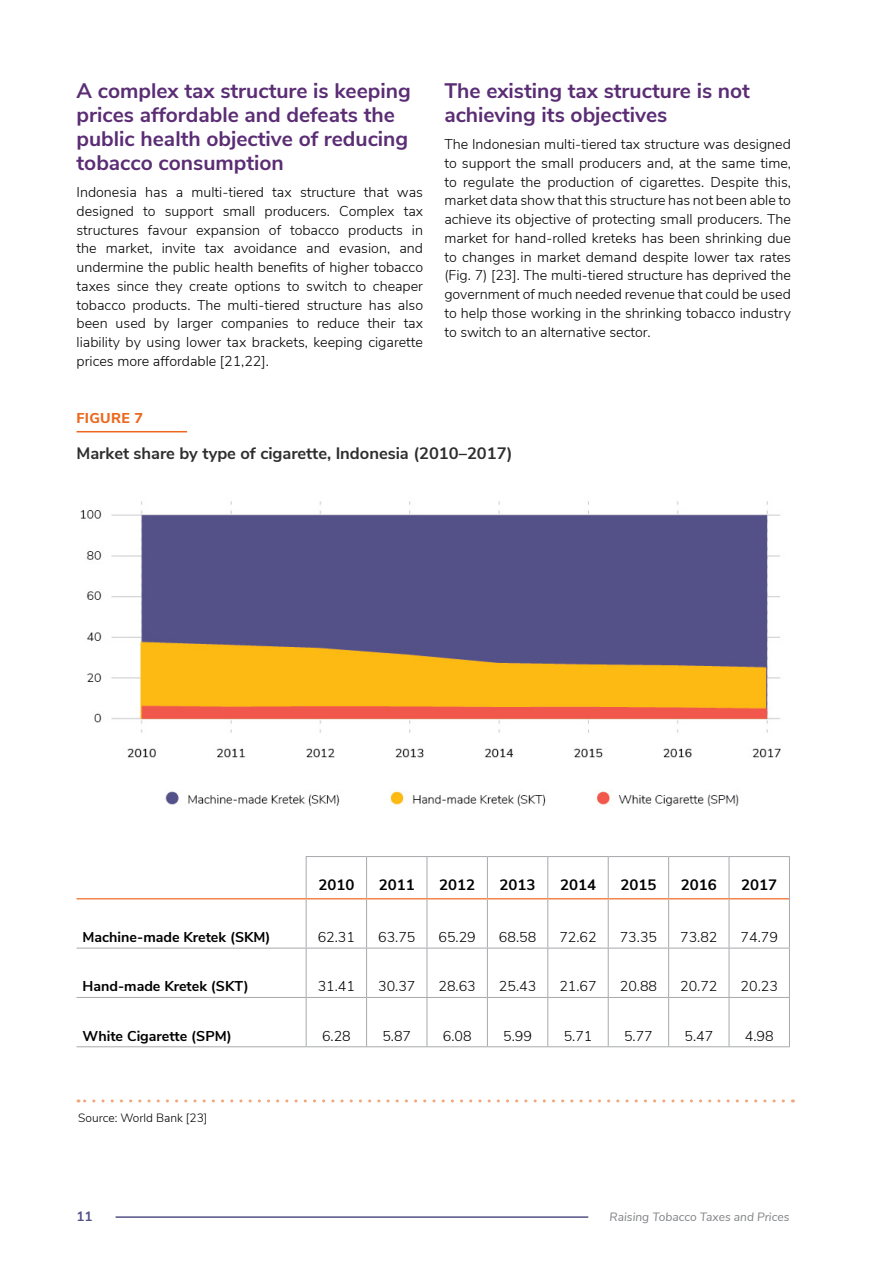
<style>
.page{position:relative;width:893px;height:1263px;background:#fff}
.page>*{position:absolute;margin:0;border:0;box-sizing:border-box;transform-origin:0 0}
.t1{font:700 21px/24px "Nunito Sans";color:#5b2d75}
.t2{font:700 16.5px "Nunito Sans";color:#2e2e2f}
.t3{font:700 15px "Nunito Sans";color:#000}
.t4{font:300 14.25px/18.8px "Nunito Sans";color:#000;text-align:justify}
.t5{font:700 14.25px "Nunito Sans";color:#000}
.t6{font:800 14.25px "Nunito Sans";letter-spacing:.02em;color:#ec681e}
.t7{font:700 13.5px "Nunito Sans";color:#545188}
.t8{font:italic 12px "Nunito Sans";color:#808285}
.t9{font:300 12px "Nunito Sans";color:#000}
</style>
<div class="page">
<hr style="left:116px;top:1216px;width:472px;height:2px;background:#545188">
<hr style="left:77px;top:431px;width:110px;height:1px;background:#ec681e">
<svg style="left:78px;top:1099px;width:705px;height:3px"></svg>
<svg style="left:305px;top:856px;width:424px;height:42px"></svg>
<hr style="left:77px;top:948px;width:229px;height:1px;background:#a7a9ac">
<hr style="left:306px;top:948px;width:61px;height:1px;background:#a7a9ac">
<hr style="left:367px;top:948px;width:60px;height:1px;background:#a7a9ac">
<hr style="left:427px;top:948px;width:60px;height:1px;background:#a7a9ac">
<hr style="left:487px;top:948px;width:61px;height:1px;background:#a7a9ac">
<hr style="left:548px;top:948px;width:60px;height:1px;background:#a7a9ac">
<hr style="left:608px;top:948px;width:61px;height:1px;background:#a7a9ac">
<hr style="left:669px;top:948px;width:60px;height:1px;background:#a7a9ac">
<hr style="left:729px;top:948px;width:61px;height:1px;background:#a7a9ac">
<hr style="left:77px;top:997px;width:229px;height:1px;background:#a7a9ac">
<hr style="left:306px;top:997px;width:61px;height:1px;background:#a7a9ac">
<hr style="left:367px;top:997px;width:60px;height:1px;background:#a7a9ac">
<hr style="left:427px;top:997px;width:60px;height:1px;background:#a7a9ac">
<hr style="left:487px;top:997px;width:61px;height:1px;background:#a7a9ac">
<hr style="left:548px;top:997px;width:60px;height:1px;background:#a7a9ac">
<hr style="left:608px;top:997px;width:61px;height:1px;background:#a7a9ac">
<hr style="left:669px;top:997px;width:60px;height:1px;background:#a7a9ac">
<hr style="left:729px;top:997px;width:61px;height:1px;background:#a7a9ac">
<hr style="left:77px;top:1046px;width:229px;height:1px;background:#a7a9ac">
<hr style="left:306px;top:1046px;width:61px;height:1px;background:#a7a9ac">
<hr style="left:367px;top:1046px;width:60px;height:1px;background:#a7a9ac">
<hr style="left:427px;top:1046px;width:60px;height:1px;background:#a7a9ac">
<hr style="left:487px;top:1046px;width:61px;height:1px;background:#a7a9ac">
<hr style="left:548px;top:1046px;width:60px;height:1px;background:#a7a9ac">
<hr style="left:608px;top:1046px;width:61px;height:1px;background:#a7a9ac">
<hr style="left:669px;top:1046px;width:60px;height:1px;background:#a7a9ac">
<hr style="left:729px;top:1046px;width:61px;height:1px;background:#a7a9ac">
<hr style="left:306px;top:857px;width:1px;height:41px;background:#a7a9ac">
<hr style="left:366px;top:857px;width:1px;height:41px;background:#a7a9ac">
<hr style="left:427px;top:857px;width:1px;height:41px;background:#a7a9ac">
<hr style="left:487px;top:857px;width:1px;height:41px;background:#a7a9ac">
<hr style="left:547px;top:857px;width:1px;height:41px;background:#a7a9ac">
<hr style="left:608px;top:857px;width:1px;height:41px;background:#a7a9ac">
<hr style="left:668px;top:857px;width:1px;height:41px;background:#a7a9ac">
<hr style="left:729px;top:857px;width:1px;height:41px;background:#a7a9ac">
<hr style="left:306px;top:899px;width:1px;height:49px;background:#a7a9ac">
<hr style="left:366px;top:899px;width:1px;height:49px;background:#a7a9ac">
<hr style="left:427px;top:899px;width:1px;height:49px;background:#a7a9ac">
<hr style="left:487px;top:899px;width:1px;height:49px;background:#a7a9ac">
<hr style="left:547px;top:899px;width:1px;height:49px;background:#a7a9ac">
<hr style="left:608px;top:899px;width:1px;height:49px;background:#a7a9ac">
<hr style="left:668px;top:899px;width:1px;height:49px;background:#a7a9ac">
<hr style="left:729px;top:899px;width:1px;height:49px;background:#a7a9ac">
<hr style="left:306px;top:948px;width:1px;height:49px;background:#a7a9ac">
<hr style="left:366px;top:948px;width:1px;height:49px;background:#a7a9ac">
<hr style="left:427px;top:948px;width:1px;height:49px;background:#a7a9ac">
<hr style="left:487px;top:948px;width:1px;height:49px;background:#a7a9ac">
<hr style="left:547px;top:948px;width:1px;height:49px;background:#a7a9ac">
<hr style="left:608px;top:948px;width:1px;height:49px;background:#a7a9ac">
<hr style="left:668px;top:948px;width:1px;height:49px;background:#a7a9ac">
<hr style="left:729px;top:948px;width:1px;height:49px;background:#a7a9ac">
<hr style="left:306px;top:998px;width:1px;height:48px;background:#a7a9ac">
<hr style="left:366px;top:998px;width:1px;height:48px;background:#a7a9ac">
<hr style="left:427px;top:998px;width:1px;height:48px;background:#a7a9ac">
<hr style="left:487px;top:998px;width:1px;height:48px;background:#a7a9ac">
<hr style="left:547px;top:998px;width:1px;height:48px;background:#a7a9ac">
<hr style="left:608px;top:998px;width:1px;height:48px;background:#a7a9ac">
<hr style="left:668px;top:998px;width:1px;height:48px;background:#a7a9ac">
<hr style="left:729px;top:998px;width:1px;height:48px;background:#a7a9ac">
<hr style="left:306px;top:856px;width:61px;height:1px;background:#a7a9ac">
<hr style="left:367px;top:856px;width:60px;height:1px;background:#a7a9ac">
<hr style="left:427px;top:856px;width:60px;height:1px;background:#a7a9ac">
<hr style="left:487px;top:856px;width:61px;height:1px;background:#a7a9ac">
<hr style="left:548px;top:856px;width:60px;height:1px;background:#a7a9ac">
<hr style="left:608px;top:856px;width:61px;height:1px;background:#a7a9ac">
<hr style="left:669px;top:856px;width:60px;height:1px;background:#a7a9ac">
<hr style="left:729px;top:856px;width:61px;height:1px;background:#a7a9ac">
<hr style="left:789px;top:857px;width:1px;height:42px;background:#a7a9ac">
<hr style="left:789px;top:899px;width:1px;height:49px;background:#a7a9ac">
<hr style="left:789px;top:948px;width:1px;height:49px;background:#a7a9ac">
<hr style="left:789px;top:998px;width:1px;height:48px;background:#a7a9ac">
<hr style="left:77px;top:898px;width:229px;height:1px;background:#f0864b">
<hr style="left:306px;top:898px;width:61px;height:1px;background:#f0864b">
<hr style="left:367px;top:898px;width:60px;height:1px;background:#f0864b">
<hr style="left:427px;top:898px;width:60px;height:1px;background:#f0864b">
<hr style="left:487px;top:898px;width:61px;height:1px;background:#f0864b">
<hr style="left:548px;top:898px;width:60px;height:1px;background:#f0864b">
<hr style="left:608px;top:898px;width:61px;height:1px;background:#f0864b">
<hr style="left:669px;top:898px;width:60px;height:1px;background:#f0864b">
<hr style="left:729px;top:898px;width:60px;height:1px;background:#f0864b">
<img style="left:80px;top:501px;width:701px;height:305px">
<h1 class="t1" style="left:77px;top:77px;width:336px">A complex tax structure is keeping prices affordable and defeats the public health objective of reducing tobacco consumption</h1>
<p class="t4" style="left:77px;top:182px;width:348px">Indonesia has a multi-tiered tax structure that was designed to support small producers. Complex tax structures favour expansion of tobacco products in the market, invite tax avoidance and evasion, and undermine the public health benefits of higher tobacco taxes since they create options to switch to cheaper tobacco products. The multi-tiered structure has also been used by larger companies to reduce their tax liability by using lower tax brackets, keeping cigarette prices more affordable [21,22].</p>
<p class="t6" style="left:77px;top:407px;width:68px">FIGURE 7</p>
<h1 class="t1" style="left:444px;top:77px;width:307px">The existing tax structure is not achieving its objectives</h1>
<p class="t4" style="left:444px;top:134px;width:348px">The Indonesian multi-tiered tax structure was designed to support the small producers and, at the same time, to regulate the production of cigarettes. Despite this, market data show that this structure has not been able to achieve its objective of protecting small producers. The market for hand-rolled kreteks has been shrinking due to changes in market demand despite lower tax rates (Fig. 7) [23]. The multi-tiered structure has deprived the government of much needed revenue that could be used to help those working in the shrinking tobacco industry to switch to an alternative sector.</p>
<p class="t2" style="left:77px;top:442px;width:437px">Market share by type of cigarette, Indonesia (2010–2017)</p>
<p class="t3" style="left:318px;top:874px;width:38px">2010</p>
<p class="t3" style="left:379px;top:874px;width:38px">2011</p>
<p class="t3" style="left:439px;top:874px;width:38px">2012</p>
<p class="t3" style="left:500px;top:874px;width:38px">2013</p>
<p class="t3" style="left:560px;top:874px;width:38px">2014</p>
<p class="t3" style="left:620px;top:874px;width:38px">2015</p>
<p class="t3" style="left:681px;top:874px;width:38px">2016</p>
<p class="t3" style="left:741px;top:874px;width:38px">2017</p>
<p class="t5" style="left:83px;top:927px;width:190px">Machine-made Kretek (SKM)</p>
<p class="t4" style="left:318px;top:927px;width:39px">62.31</p>
<p class="t4" style="left:378px;top:927px;width:39px">63.75</p>
<p class="t4" style="left:439px;top:927px;width:39px">65.29</p>
<p class="t4" style="left:499px;top:927px;width:39px">68.58</p>
<p class="t4" style="left:559px;top:927px;width:39px">72.62</p>
<p class="t4" style="left:620px;top:927px;width:39px">73.35</p>
<p class="t4" style="left:680px;top:927px;width:39px">73.82</p>
<p class="t4" style="left:741px;top:927px;width:39px">74.79</p>
<p class="t5" style="left:83px;top:976px;width:168px">Hand-made Kretek (SKT)</p>
<p class="t4" style="left:318px;top:976px;width:39px">31.41</p>
<p class="t4" style="left:378px;top:976px;width:39px">30.37</p>
<p class="t4" style="left:439px;top:976px;width:39px">28.63</p>
<p class="t4" style="left:499px;top:976px;width:39px">25.43</p>
<p class="t4" style="left:559px;top:976px;width:39px">21.67</p>
<p class="t4" style="left:620px;top:976px;width:39px">20.88</p>
<p class="t4" style="left:680px;top:976px;width:39px">20.72</p>
<p class="t4" style="left:741px;top:976px;width:39px">20.23</p>
<p class="t5" style="left:83px;top:1025px;width:151px">White Cigarette (SPM)</p>
<p class="t4" style="left:322px;top:1025px;width:30px">6.28</p>
<p class="t4" style="left:382px;top:1025px;width:30px">5.87</p>
<p class="t4" style="left:443px;top:1025px;width:30px">6.08</p>
<p class="t4" style="left:503px;top:1025px;width:30px">5.99</p>
<p class="t4" style="left:564px;top:1025px;width:30px">5.71</p>
<p class="t4" style="left:624px;top:1025px;width:30px">5.77</p>
<p class="t4" style="left:684px;top:1025px;width:30px">5.47</p>
<p class="t4" style="left:745px;top:1025px;width:30px">4.98</p>
<p class="t9" style="left:78px;top:1109px;width:131px">Source: World Bank [23]</p>
<p class="t7" style="left:77px;top:1207px;width:18px">11</p>
<p class="t8" style="left:610px;top:1208px;width:181px">Raising Tobacco Taxes and Prices</p>
</div>
